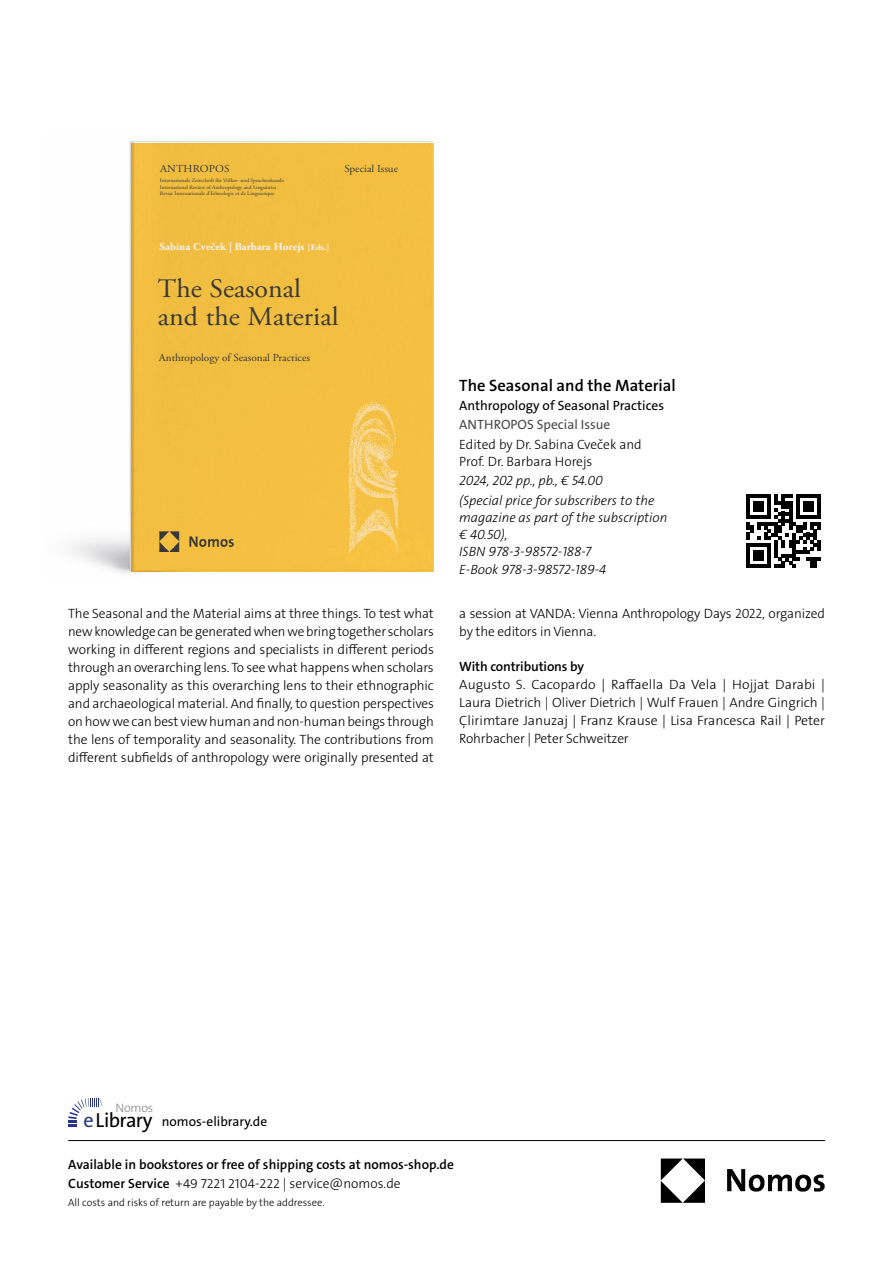
<style>
.page{position:relative;width:893px;height:1263px;background:#fff}
.page>*{position:absolute;margin:0;border:0;box-sizing:border-box;transform-origin:0 0}
.t1{font:26.7px/27.3px "Adobe Garamond Pro";color:#3c3c3b;scale:1.05 1}
.t2{font:20.4px "The Sans Os F";letter-spacing:-.03em;color:#000}
.t3{font:600 16.5px "The Sans Os F";color:#000}
.t4{font:300 13.5px/18px "The Sans Os F";letter-spacing:-.01em;color:#000;text-align:justify}
.t5{font:italic 300 13.5px/17.2px "The Sans Os F";color:#000}
.t6{font:600 13.5px/19.5px "The Sans C5";color:#000}
.t7{font:13.5px "The Sans Os F";color:#000}
.t8{font:13.5px "The Sans Os F";color:#4a4a49}
.t9{font:600 13.5px "The Sans Os F";letter-spacing:-.01em;color:#000}
.t10{font:13.5px "The Sans C5";color:#000}
.t11{font:300 12.45px "The Sans Os F";letter-spacing:-.02em;color:#878787}
.t12{font:10.65px "Adobe Garamond Pro";color:#3c3c3b;scale:1.05 1}
.t13{font:700 10.65px "Adobe Garamond Pro";color:#fff;scale:1.05 1}
.t14{font:300 10.5px "The Sans Os F";color:#000}
.t15{font:5.4px/6.6px "Adobe Garamond Pro";color:#3c3c3b;scale:1.05 1}
.s1{font-size:8.7px}
.s2{color:#283583}
.s3{font-weight:300}
</style>
<div class="page">
<img style="left:71px;top:141px;width:361px;height:433px">
<div style="left:131px;top:143px;width:303px;height:429px;background:#f3bf41"></div>
<img style="left:348px;top:402px;width:51px;height:151px">
<img style="left:160px;top:532px;width:74px;height:19px">
<svg style="left:746px;top:494px;width:74px;height:74px"></svg>
<img style="left:660px;top:1158px;width:165px;height:45px">
<hr style="left:68px;top:1140px;width:757px;height:1px;background:#000">
<svg style="left:68px;top:1098px;width:34px;height:29px"></svg>
<p class="t12" style="left:160px;top:162px;width:68px">ANTHROPOS</p>
<p class="t12" style="left:344px;top:162px;width:53px">Special Issue</p>
<p class="t15" style="left:160px;top:177px;width:120px">Internationale Zeitschrift für Völker- und Sprachenkunde<br>International Review of Anthropology and Linguistics<br>Revue Internationale d’Ethnologie et de Linguistique</p>
<p class="t13" style="left:159px;top:240px;width:164px">Sabina Cveček | Barbara Horejs <span class="s1">[Eds.]</span></p>
<h1 class="t1" style="left:158px;top:276px;width:174px">The Seasonal and the Material</h1>
<p class="t12" style="left:159px;top:351px;width:145px">Anthropology of Seasonal Practices</p>
<p class="t3" style="left:459px;top:374px;width:218px">The Seasonal and the Material</p>
<p class="t7" style="left:459px;top:400px;width:206px">Anthropology of Seasonal Practices</p>
<p class="t8" style="left:459px;top:419px;width:153px">ANTHROPOS Special Issue</p>
<p class="t4" style="left:459px;top:436px;width:184px;line-height:17.2px">Edited by Dr. Sabina Cveček and<br>Prof. Dr. Barbara Horejs</p>
<p class="t5" style="left:459px;top:471px;width:197px;line-height:19.4px">2024, 202 pp., pb., € 54.00<br>(Special price for subscribers to the</p>
<p class="t5" style="left:459px;top:509px;width:210px">magazine as part of the subscription € 40.50),<br>ISBN 978-3-98572-188-7<br>E-Book 978-3-98572-189-4</p>
<p class="t4" style="left:68px;top:605px;width:367px">The Seasonal and the Material aims at three things. To test what new knowledge can be generated when we bring together scholars working in different regions and specialists in different periods through an overarching lens. To see what happens when scholars apply seasonality as this overarching lens to their ethnographic and archaeological material. And finally, to question perspectives on how we can best view human and non-human beings through the lens of temporality and seasonality. The contributions from different subfields of anthropology were originally presented at</p>
<p class="t4" style="left:459px;top:605px;width:367px">a session at VANDA: Vienna Anthropology Days 2022, organized by the editors in Vienna.</p>
<p class="t9" style="left:459px;top:658px;width:126px">With contributions by</p>
<p class="t4" style="left:459px;top:676px;width:367px">Augusto S. Cacopardo | Raffaella Da Vela | Hojjat Darabi | Laura Dietrich | Oliver Dietrich | Wulf Frauen | Andre Gingrich | Çlirimtare Januzaj | Franz Krause | Lisa Francesca Rail | Peter Rohrbacher | Peter Schweitzer</p>
<p class="t11" style="left:115px;top:1099px;width:39px">Nomos</p>
<h2 class="t2" style="left:83px;top:1112px;width:71px"><span class="s2">e</span>Library</h2>
<p class="t10" style="left:162px;top:1112px;width:107px">nomos-elibrary.de</p>
<p class="t6" style="left:68px;top:1154px;width:387px">Available in bookstores or free of shipping costs at nomos-shop.de<br>Customer Service <span class="s3">+49 7221 2104-222 | service@nomos.de</span></p>
<p class="t14" style="left:68px;top:1196px;width:258px">All costs and risks of return are payable by the addressee.</p>
</div>
